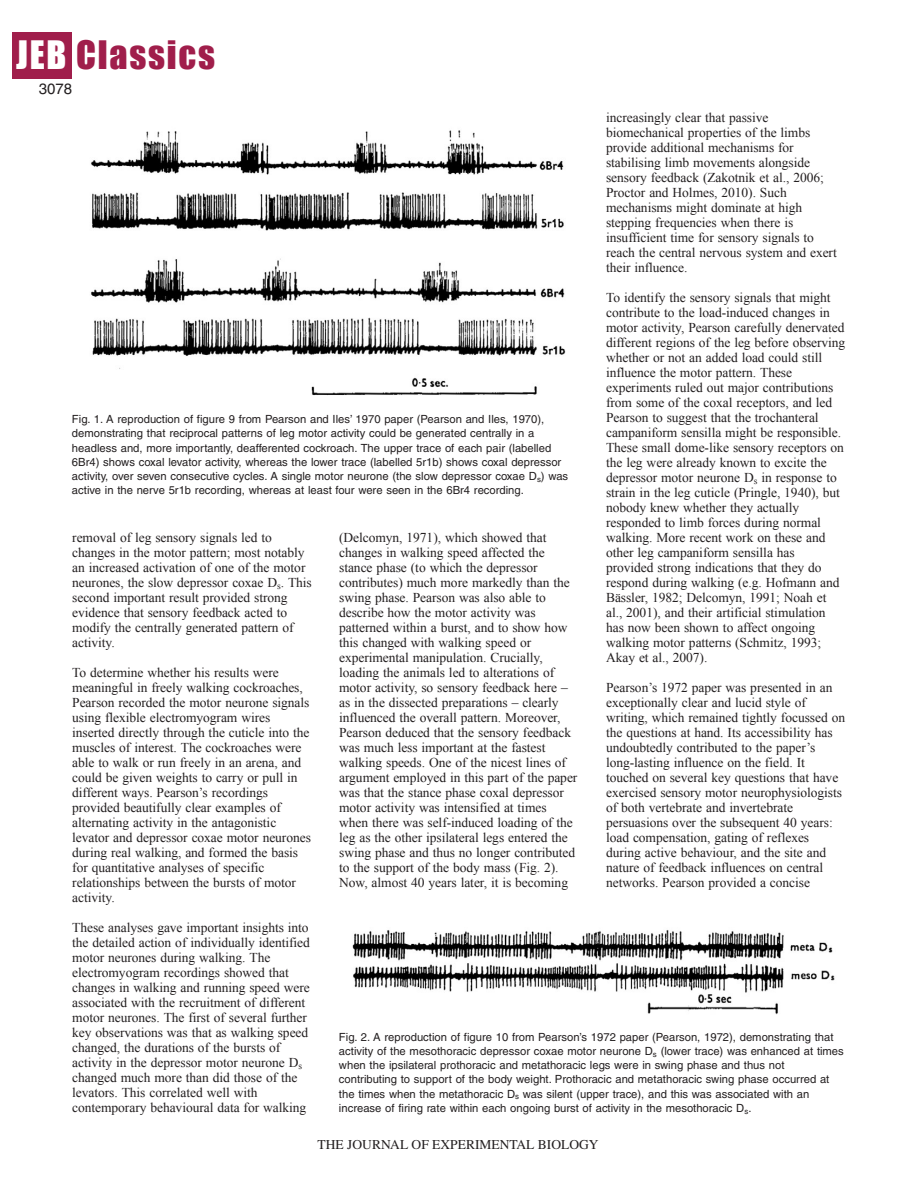
<style>
.page{position:relative;width:918px;height:1188px;background:#fff}
.page>*{position:absolute;margin:0;border:0;box-sizing:border-box;transform-origin:0 0}
.t1{font:36px "Impact";letter-spacing:.05em;color:#a01e4b}
.t2{font:15px "Helvetica";color:#231f20}
.t3{font:13.5px/15px "Times New Roman";letter-spacing:-.005em;color:#231f20}
.t4{font:13.5px "Times";color:#231f20}
.t5{font:11.25px/14.2px "Helvetica";color:#231f20}
.s1{color:#fff}
</style>
<div class="page">
<div style="left:12px;top:32px;width:60px;height:46px;background:#a01e4b"></div>
<img style="left:91px;top:130px;width:475px;height:266px">
<img style="left:352px;top:930px;width:483px;height:85px">
<h1 class="t1" style="left:16px;top:33px;width:200px"><span class="s1">JEB</span> Classics</h1>
<p class="t2" style="left:39px;top:84px;width:35px">3078</p>
<p class="t3" style="left:606px;top:110px;width:232px">increasingly clear that passive biomechanical properties of the limbs provide additional mechanisms for stabilising limb movements alongside sensory feedback (Zakotnik et al., 2006; Proctor and Holmes, 2010). Such mechanisms might dominate at high stepping frequencies when there is insufficient time for sensory signals to reach the central nervous system and exert their influence.</p>
<p class="t3" style="left:606px;top:290px;width:241px">To identify the sensory signals that might contribute to the load-induced changes in motor activity, Pearson carefully denervated different regions of the leg before observing whether or not an added load could still influence the motor pattern. These experiments ruled out major contributions from some of the coxal receptors, and led Pearson to suggest that the trochanteral campaniform sensilla might be responsible.<br>These small dome-like sensory receptors on the leg were already known to excite the depressor motor neurone D<sub>s</sub> in response to strain in the leg cuticle (Pringle, 1940), but nobody knew whether they actually responded to limb forces during normal walking. More recent work on these and other leg campaniform sensilla has provided strong indications that they do respond during walking (e.g. Hofmann and Bässler, 1982; Delcomyn, 1991; Noah et al., 2001), and their artificial stimulation has now been shown to affect ongoing walking motor patterns (Schmitz, 1993; Akay et al., 2007).</p>
<p class="t3" style="left:606px;top:680px;width:241px">Pearson’s 1972 paper was presented in an exceptionally clear and lucid style of writing, which remained tightly focussed on the questions at hand. Its accessibility has undoubtedly contributed to the paper’s long-lasting influence on the field. It touched on several key questions that have exercised sensory motor neurophysiologists of both vertebrate and invertebrate persuasions over the subsequent 40 years: load compensation, gating of reflexes during active behaviour, and the site and nature of feedback influences on central networks. Pearson provided a concise</p>
<p class="t5" style="left:72px;top:413px;width:498px">Fig. 1. A reproduction of figure 9 from Pearson and Iles’ 1970 paper (Pearson and Iles, 1970), demonstrating that reciprocal patterns of leg motor activity could be generated centrally in a headless and, more importantly, deafferented cockroach. The upper trace of each pair (labelled 6Br4) shows coxal levator activity, whereas the lower trace (labelled 5r1b) shows coxal depressor activity, over seven consecutive cycles. A single motor neurone (the slow depressor coxae D<sub>s</sub>) was active in the nerve 5r1b recording, whereas at least four were seen in the 6Br4 recording.</p>
<p class="t3" style="left:72px;top:530px;width:241px">removal of leg sensory signals led to changes in the motor pattern; most notably an increased activation of one of the motor neurones, the slow depressor coxae D<sub>s</sub>. This second important result provided strong evidence that sensory feedback acted to modify the centrally generated pattern of activity.</p>
<p class="t3" style="left:72px;top:665px;width:240px">To determine whether his results were meaningful in freely walking cockroaches, Pearson recorded the motor neurone signals using flexible electromyogram wires inserted directly through the cuticle into the muscles of interest. The cockroaches were able to walk or run freely in an arena, and could be given weights to carry or pull in different ways. Pearson’s recordings provided beautifully clear examples of alternating activity in the antagonistic levator and depressor coxae motor neurones during real walking, and formed the basis for quantitative analyses of specific relationships between the bursts of motor activity.</p>
<p class="t3" style="left:72px;top:920px;width:239px">These analyses gave important insights into the detailed action of individually identified motor neurones during walking. The electromyogram recordings showed that changes in walking and running speed were associated with the recruitment of different motor neurones. The first of several further key observations was that as walking speed changed, the durations of the bursts of activity in the depressor motor neurone D<sub>s </sub>changed much more than did those of the levators. This correlated well with contemporary behavioural data for walking</p>
<p class="t3" style="left:339px;top:530px;width:240px">(Delcomyn, 1971), which showed that changes in walking speed affected the stance phase (to which the depressor contributes) much more markedly than the swing phase. Pearson was also able to describe how the motor activity was patterned within a burst, and to show how this changed with walking speed or experimental manipulation. Crucially, loading the animals led to alterations of motor activity, so sensory feedback here – as in the dissected preparations – clearly influenced the overall pattern. Moreover, Pearson deduced that the sensory feedback was much less important at the fastest walking speeds. One of the nicest lines of argument employed in this part of the paper was that the stance phase coxal depressor motor activity was intensified at times when there was self-induced loading of the leg as the other ipsilateral legs entered the swing phase and thus no longer contributed to the support of the body mass (Fig. 2).<br>Now, almost 40 years later, it is becoming</p>
<p class="t5" style="left:339px;top:1031px;width:506px">Fig. 2. A reproduction of figure 10 from Pearson’s 1972 paper (Pearson, 1972), demonstrating that activity of the mesothoracic depressor coxae motor neurone D<sub>s</sub> (lower trace) was enhanced at times when the ipsilateral prothoracic and metathoracic legs were in swing phase and thus not contributing to support of the body weight. Prothoracic and metathoracic swing phase occurred at the times when the metathoracic D<sub>s</sub> was silent (upper trace), and this was associated with an increase of firing rate within each ongoing burst of activity in the mesothoracic D<sub>s</sub>.</p>
<p class="t4" style="left:318px;top:1137px;width:282px">THE JOURNAL OF EXPERIMENTAL BIOLOGY</p>
</div>
